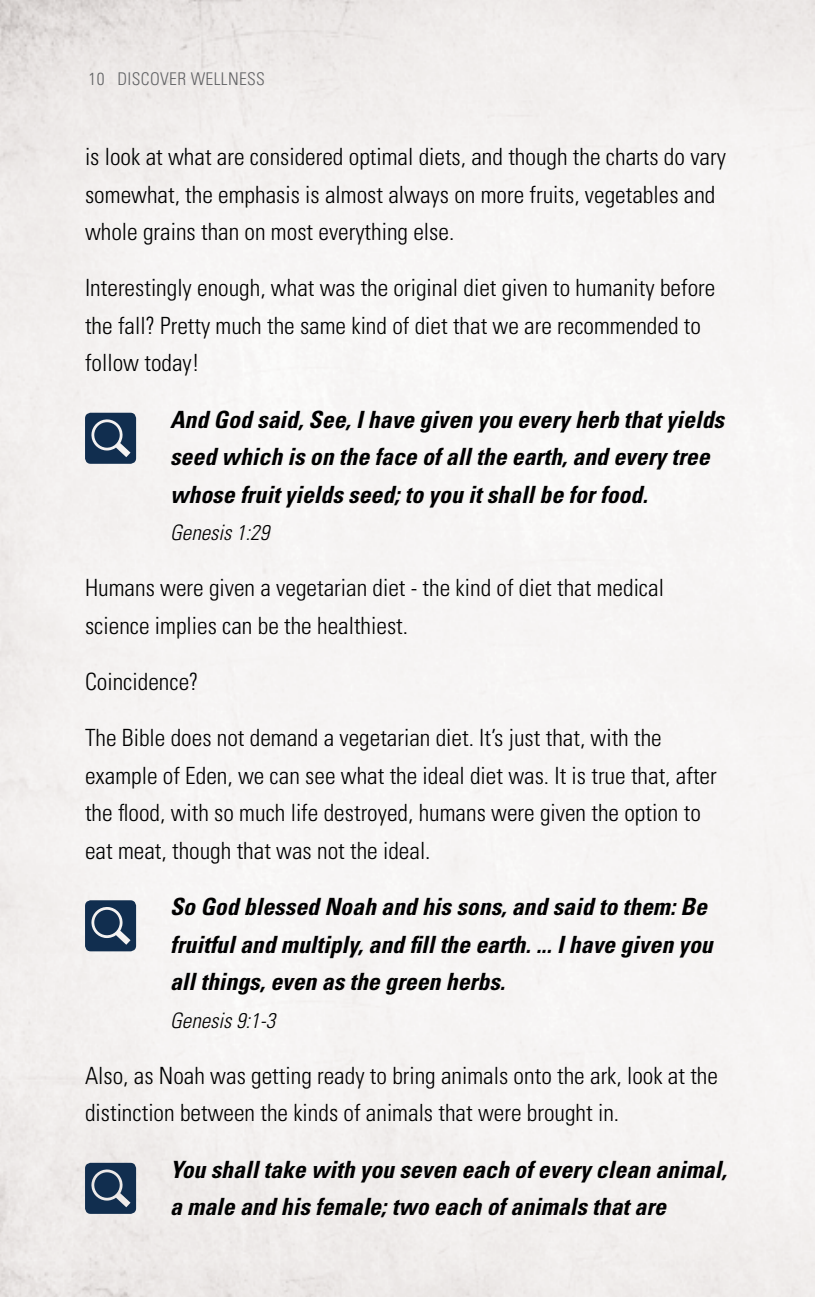
<style>
.page{position:relative;width:815px;height:1297px;background:#fff}
.page>*{position:absolute;margin:0;border:0;box-sizing:border-box;transform-origin:0 0}
.t1{font:300 condensed 23.75px/37.5px "Univers";color:#000}
.t2{font:italic 700 condensed 23.75px/37.5px "Univers";color:#000}
.t3{font:italic 300 condensed 21.25px "Univers";color:#000}
.t4{font:300 condensed 17.5px "Univers";letter-spacing:.02em;color:#636466}
</style>
<div class="page">
<svg style="left:85px;top:413px;width:51px;height:51px;background:#314966"></svg>
<svg style="left:85px;top:900px;width:51px;height:51px;background:#314a66"></svg>
<svg style="left:85px;top:1163px;width:51px;height:51px;background:#304864"></svg>
<p class="t4" style="left:89px;top:68px;width:178px">10 DISCOVER WELLNESS</p>
<p class="t1" style="left:85px;top:138px;width:642px">is look at what are considered optimal diets, and though the charts do vary somewhat, the emphasis is almost always on more fruits, vegetables and whole grains than on most everything else.</p>
<p class="t1" style="left:85px;top:269px;width:632px">Interestingly enough, what was the original diet given to humanity before the fall? Pretty much the same kind of diet that we are recommended to follow today!</p>
<p class="t2" style="left:170px;top:400px;width:556px">And God said, See, I have given you every herb that yields seed which is on the face of all the earth, and every tree whose fruit yields seed; to you it shall be for food.</p>
<p class="t3" style="left:170px;top:520px;width:101px">Genesis 1:29</p>
<p class="t1" style="left:85px;top:569px;width:580px">Humans were given a vegetarian diet - the kind of diet that medical science implies can be the healthiest.</p>
<p class="t1" style="left:85px;top:663px;width:115px">Coincidence?</p>
<p class="t1" style="left:85px;top:719px;width:633px">The Bible does not demand a vegetarian diet. It’s just that, with the example of Eden, we can see what the ideal diet was. It is true that, after the flood, with so much life destroyed, humans were given the option to eat meat, though that was not the ideal.</p>
<p class="t2" style="left:170px;top:888px;width:544px">So God blessed Noah and his sons, and said to them: Be fruitful and multiply, and fill the earth. ... I have given you all things, even as the green herbs.</p>
<p class="t3" style="left:170px;top:1007px;width:107px">Genesis 9:1-3</p>
<p class="t1" style="left:85px;top:1057px;width:634px">Also, as Noah was getting ready to bring animals onto the ark, look at the distinction between the kinds of animals that were brought in.</p>
<p class="t2" style="left:170px;top:1150px;width:558px">You shall take with you seven each of every clean animal, a male and his female; two each of animals that are</p>
</div>
